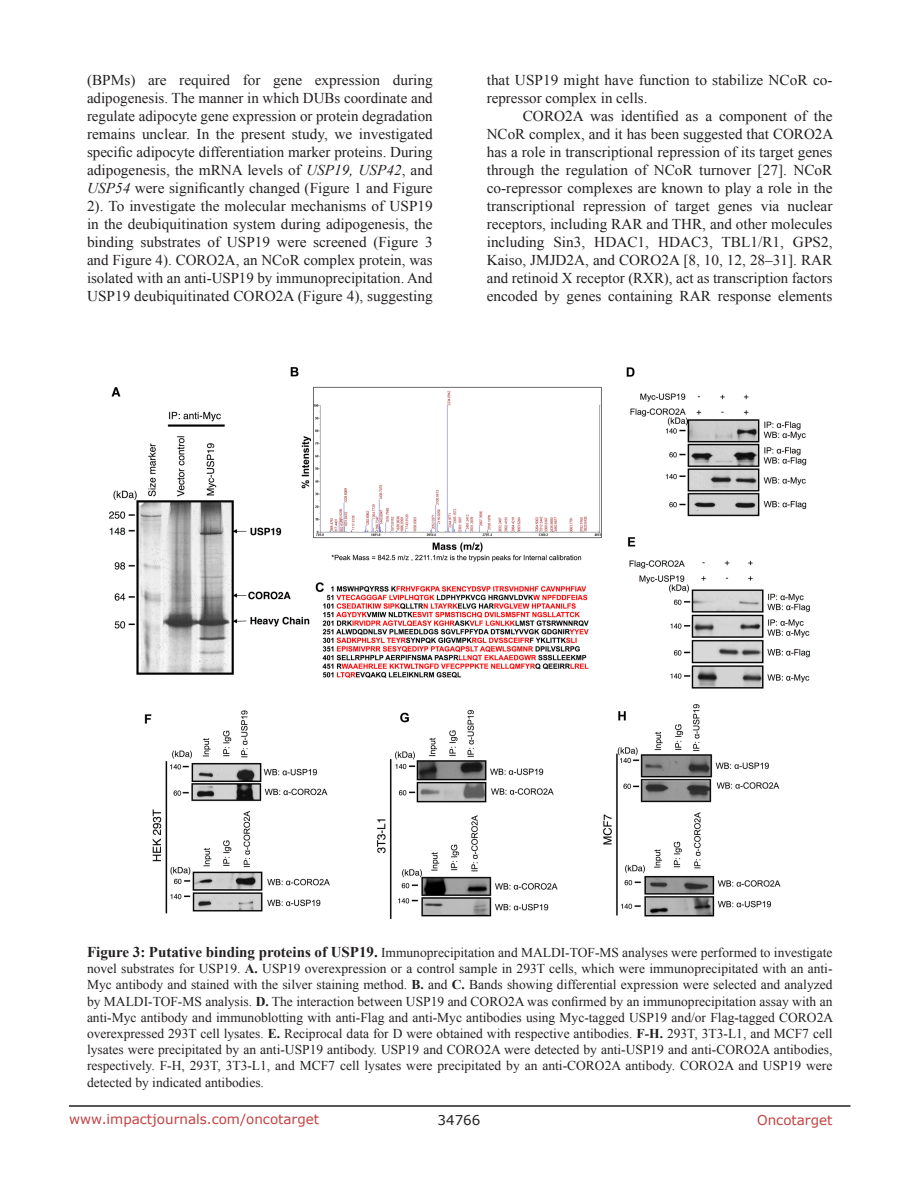
<style>
.page{position:relative;width:918px;height:1188px;background:#fff}
.page>*{position:absolute;margin:0;border:0;box-sizing:border-box;transform-origin:0 0}
.t1{font:15px/18px "Times New Roman";color:#231f20;text-align:justify}
.t2{font:13.5px/16.2px "Times New Roman";color:#231f20;text-align:justify}
.t3{font:13.5px "Verdana";color:#c24141}
.t4{font:13.5px "Verdana";color:#231f20}
.s1{font-style:italic}
.s2{font-weight:700;font-size:15px}
.s3{font-weight:700}
</style>
<div class="page">
<hr style="left:69px;top:1105px;width:781px;height:2px;background:#231f20">
<img style="left:109px;top:367px;width:701px;height:552px">
<p class="t1" style="left:87px;top:71px;width:347px">(BPMs) are required for gene expression during adipogenesis. The manner in which DUBs coordinate and regulate adipocyte gene expression or protein degradation remains unclear. In the present study, we investigated specific adipocyte differentiation marker proteins. During adipogenesis, the mRNA levels of <span class="s1">USP19, USP42</span>, and <span class="s1">USP54</span> were significantly changed (Figure 1 and Figure 2). To investigate the molecular mechanisms of USP19 in the deubiquitination system during adipogenesis, the binding substrates of USP19 were screened (Figure 3 and Figure 4). CORO2A, an NCoR complex protein, was isolated with an anti-USP19 by immunoprecipitation. And USP19 deubiquitinated CORO2A (Figure 4), suggesting</p>
<p class="t1" style="left:487px;top:71px;width:347px">that USP19 might have function to stabilize NCoR co&shy;repressor complex in cells.</p>
<p class="t1" style="left:487px;top:107px;width:348px;text-indent:36px">CORO2A was identified as a component of the NCoR complex, and it has been suggested that CORO2A has a role in transcriptional repression of its target genes through the regulation of NCoR turnover [27]. NCoR co-repressor complexes are known to play a role in the transcriptional repression of target genes via nuclear receptors, including RAR and THR, and other molecules including Sin3, HDAC1, HDAC3, TBL1/R1, GPS2, Kaiso, JMJD2A, and CORO2A [8, 10, 12, 28–31]. RAR and retinoid X receptor (RXR), act as transcription factors encoded by genes containing RAR response elements</p>
<p class="t2" style="left:87px;top:944px;width:748px"><span class="s2">Figure 3: Putative binding proteins of USP19.</span> Immunoprecipitation and MALDI-TOF-MS analyses were performed to investigate novel substrates for USP19. <span class="s3">A.</span> USP19 overexpression or a control sample in 293T cells, which were immunoprecipitated with an anti-Myc antibody and stained with the silver staining method. <span class="s3">B.</span> and <span class="s3">C.</span> Bands showing differential expression were selected and analyzed by MALDI-TOF-MS analysis. <span class="s3">D.</span> The interaction between USP19 and CORO2A was confirmed by an immunoprecipitation assay with an anti-Myc antibody and immunoblotting with anti-Flag and anti-Myc antibodies using Myc-tagged USP19 and/or Flag-tagged CORO2A overexpressed 293T cell lysates. <span class="s3">E.</span> Reciprocal data for D were obtained with respective antibodies. <span class="s3">F-H.</span> 293T, 3T3-L1, and MCF7 cell lysates were precipitated by an anti-USP19 antibody. USP19 and CORO2A were detected by anti-USP19 and anti-CORO2A antibodies, respectively. F-H, 293T, 3T3-L1, and MCF7 cell lysates were precipitated by an anti-CORO2A antibody. CORO2A and USP19 were detected by indicated antibodies.</p>
<p class="t3" style="left:69px;top:1110px;width:252px">www.impactjournals.com/oncotarget</p>
<p class="t4" style="left:438px;top:1111px;width:44px">34766</p>
<p class="t3" style="left:757px;top:1111px;width:77px">Oncotarget</p>
</div>
